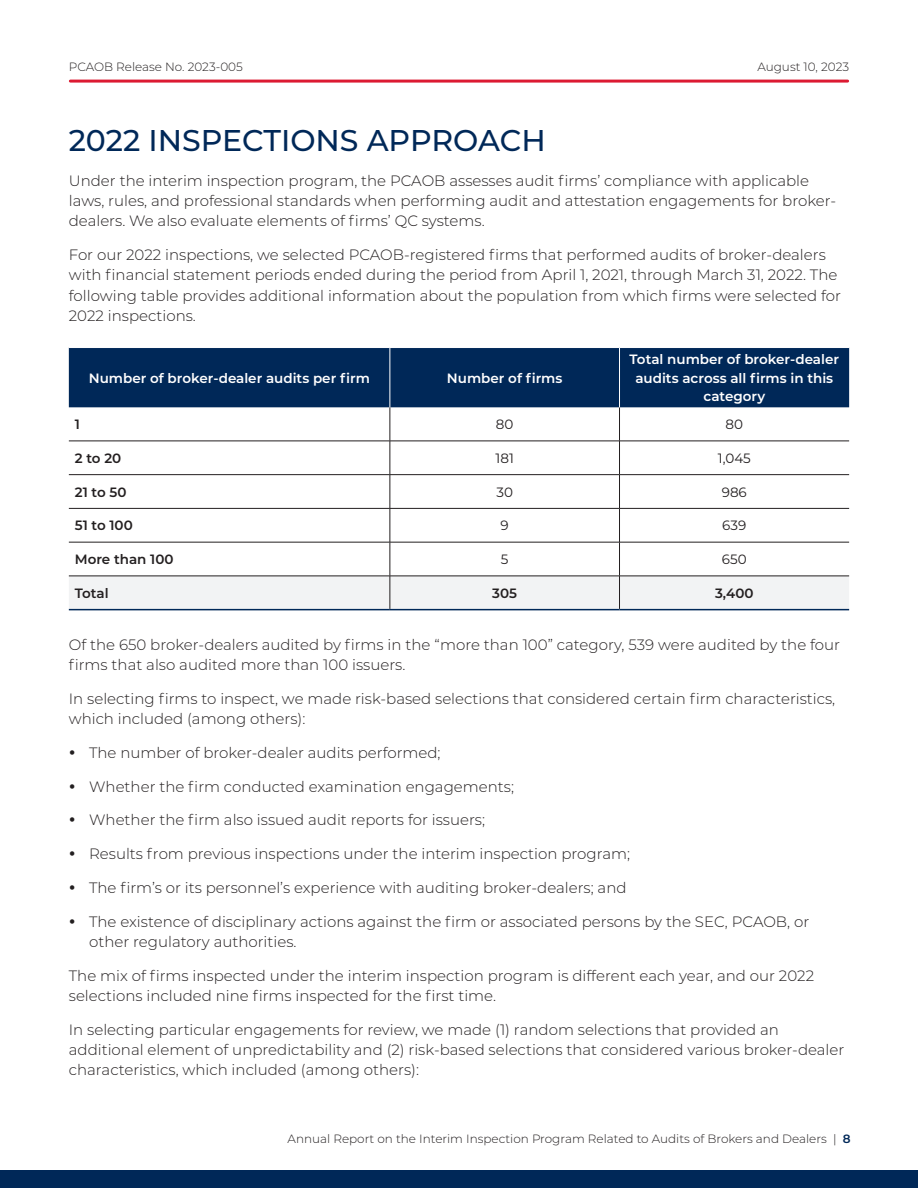
<style>
.page{position:relative;width:918px;height:1188px;background:#fff}
.page>*{position:absolute;margin:0;border:0;box-sizing:border-box;transform-origin:0 0}
.Header_1{font:500 30px "Montserrat";color:#002858}
.Body_Copy{font:300 15px/20.2px "Montserrat";color:#231f20}
.t1{font:600 13.5px/18.8px "Montserrat";color:#fff;text-align:center}
.t2{font:600 13.5px "Montserrat";color:#231f20}
.t3{font:13.5px "Montserrat";color:#231f20}
.t4{font:300 12px "Montserrat";color:#231f20}
.s1{font-weight:600;color:#002858}
</style>
<div class="page">
<div style="left:0;top:1170px;width:918px;height:18px;background:#002858"></div>
<hr style="left:70px;top:80px;width:778px;height:3px;background:#dc1a32">
<div style="left:69px;top:348px;width:780px;height:59px;background:#002858"></div>
<div style="left:69px;top:577px;width:780px;height:32px;background:#f2f3f4"></div>
<hr style="left:390px;top:407px;width:1px;height:34px;background:#231f20">
<hr style="left:619px;top:407px;width:1px;height:34px;background:#231f20">
<hr style="left:69px;top:441px;width:321px;height:1px;background:#231f20">
<hr style="left:390px;top:441px;width:230px;height:1px;background:#231f20">
<hr style="left:390px;top:441px;width:1px;height:33px;background:#231f20">
<hr style="left:620px;top:441px;width:229px;height:1px;background:#231f20">
<hr style="left:619px;top:441px;width:1px;height:33px;background:#231f20">
<hr style="left:69px;top:474px;width:321px;height:1px;background:#231f20">
<hr style="left:390px;top:474px;width:230px;height:1px;background:#231f20">
<hr style="left:390px;top:475px;width:1px;height:33px;background:#231f20">
<hr style="left:620px;top:474px;width:229px;height:1px;background:#231f20">
<hr style="left:619px;top:475px;width:1px;height:33px;background:#231f20">
<hr style="left:69px;top:508px;width:321px;height:1px;background:#231f20">
<hr style="left:390px;top:508px;width:230px;height:1px;background:#231f20">
<hr style="left:390px;top:509px;width:1px;height:33px;background:#231f20">
<hr style="left:620px;top:508px;width:229px;height:1px;background:#231f20">
<hr style="left:619px;top:509px;width:1px;height:33px;background:#231f20">
<hr style="left:69px;top:542px;width:321px;height:1px;background:#231f20">
<hr style="left:390px;top:542px;width:230px;height:1px;background:#231f20">
<hr style="left:390px;top:542px;width:1px;height:34px;background:#231f20">
<hr style="left:620px;top:542px;width:229px;height:1px;background:#231f20">
<hr style="left:619px;top:542px;width:1px;height:34px;background:#231f20">
<hr style="left:69px;top:576px;width:321px;height:1px;background:#231f20">
<hr style="left:390px;top:576px;width:230px;height:1px;background:#231f20">
<hr style="left:390px;top:576px;width:1px;height:33px;background:#231f20">
<hr style="left:620px;top:576px;width:229px;height:1px;background:#231f20">
<hr style="left:619px;top:576px;width:1px;height:33px;background:#231f20">
<hr style="left:390px;top:348px;width:1px;height:59px;background:#fff">
<hr style="left:619px;top:348px;width:1px;height:59px;background:#fff">
<hr style="left:69px;top:609px;width:321px;height:1px;background:#002858">
<hr style="left:390px;top:609px;width:230px;height:1px;background:#002858">
<hr style="left:620px;top:609px;width:229px;height:1px;background:#002858">
<p class="t4" style="left:69px;top:59px;width:176px">PCAOB Release No. 2023-005</p>
<p class="t4" style="left:757px;top:59px;width:93px">August 10, 2023</p>
<p class="Header_1" style="left:69px;top:119px;width:478px">2022 INSPECTIONS APPROACH</p>
<p class="Body_Copy" style="left:69px;top:170px;width:769px">Under the interim inspection program, the PCAOB assesses audit firms’ compliance with applicable laws, rules, and professional standards when performing audit and attestation engagements for broker&shy;dealers. We also evaluate elements of firms’ QC systems.</p>
<p class="Body_Copy" style="left:69px;top:244px;width:774px">For our 2022 inspections, we selected PCAOB-registered firms that performed audits of broker-dealers with financial statement periods ended during the period from April 1, 2021, through March 31, 2022. The following table provides additional information about the population from which firms were selected for 2022 inspections.</p>
<p class="t1" style="left:89px;top:368px;width:283px">Number of broker-dealer audits per firm</p>
<p class="t1" style="left:447px;top:368px;width:117px">Number of firms</p>
<p class="t1" style="left:630px;top:349px;width:211px">Total number of broker-dealer audits across all firms in this category</p>
<p class="t2" style="left:75px;top:415px;width:7px">1</p>
<p class="t3" style="left:496px;top:415px;width:19px">80</p>
<p class="t3" style="left:726px;top:415px;width:19px">80</p>
<p class="t2" style="left:75px;top:449px;width:48px">2 to 20</p>
<p class="t3" style="left:496px;top:449px;width:20px">181</p>
<p class="t3" style="left:718px;top:449px;width:35px">1,045</p>
<p class="t2" style="left:75px;top:482px;width:53px">21 to 50</p>
<p class="t3" style="left:496px;top:483px;width:18px">30</p>
<p class="t3" style="left:722px;top:483px;width:27px">986</p>
<p class="t2" style="left:75px;top:516px;width:59px">51 to 100</p>
<p class="t3" style="left:501px;top:516px;width:10px">9</p>
<p class="t3" style="left:722px;top:516px;width:26px">639</p>
<p class="t2" style="left:75px;top:550px;width:100px">More than 100</p>
<p class="t3" style="left:501px;top:550px;width:9px">5</p>
<p class="t3" style="left:722px;top:550px;width:26px">650</p>
<p class="t2" style="left:75px;top:584px;width:35px">Total</p>
<p class="t2" style="left:492px;top:584px;width:26px">305</p>
<p class="t2" style="left:715px;top:584px;width:40px">3,400</p>
<p class="Body_Copy" style="left:69px;top:634px;width:773px">Of the 650 broker-dealers audited by firms in the “more than 100” category, 539 were audited by the four firms that also audited more than 100 issuers.</p>
<p class="Body_Copy" style="left:69px;top:688px;width:768px">In selecting firms to inspect, we made risk-based selections that considered certain firm characteristics, which included (among others):</p>
<p class="Body_Copy" style="left:89px;top:742px;width:353px">The number of broker-dealer audits performed;</p>
<p class="Body_Copy" style="left:89px;top:776px;width:427px">Whether the firm conducted examination engagements;</p>
<p class="Body_Copy" style="left:89px;top:809px;width:398px">Whether the firm also issued audit reports for issuers;</p>
<p class="Body_Copy" style="left:89px;top:843px;width:543px">Results from previous inspections under the interim inspection program;</p>
<p class="Body_Copy" style="left:89px;top:877px;width:539px">The firm’s or its personnel’s experience with auditing broker-dealers; and</p>
<p class="Body_Copy" style="left:89px;top:911px;width:722px">The existence of disciplinary actions against the firm or associated persons by the SEC, PCAOB, or other regulatory authorities.</p>
<p class="Body_Copy" style="left:69px;top:965px;width:747px">The mix of firms inspected under the interim inspection program is different each year, and our 2022 selections included nine firms inspected for the first time.</p>
<p class="Body_Copy" style="left:69px;top:1019px;width:777px">In selecting particular engagements for review, we made (1) random selections that provided an additional element of unpredictability and (2) risk-based selections that considered various broker-dealer characteristics, which included (among others):</p>
<p class="t4" style="left:288px;top:1130px;width:564px">Annual Report on the Interim Inspection Program Related to Audits of Brokers and Dealers | <span class="s1">8</span></p>
</div>
